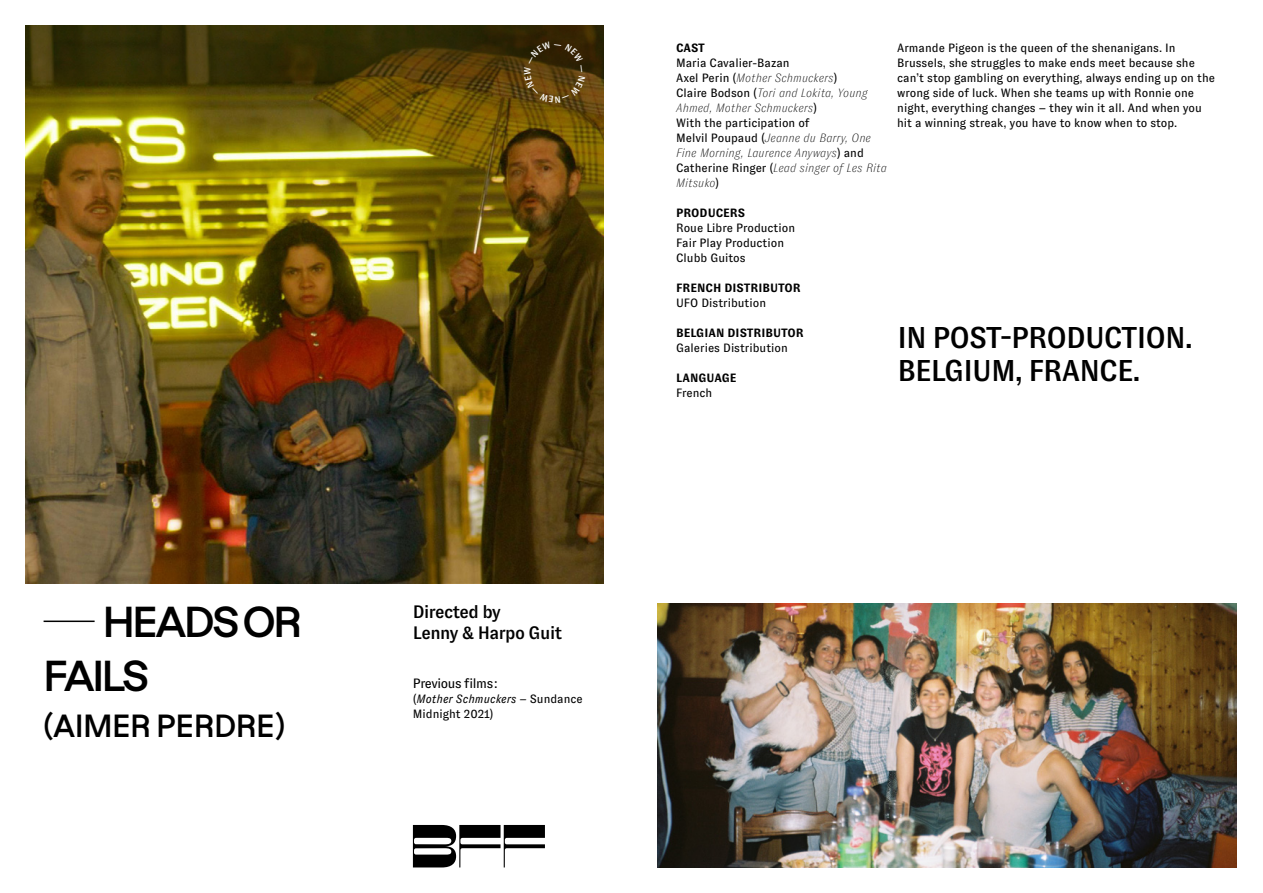
<style>
.page{position:relative;width:1263px;height:893px;background:#fff}
.page>*{position:absolute;margin:0;border:0;box-sizing:border-box;transform-origin:0 0}
.t1{font:600 40.5px/54px "Dazzed";letter-spacing:-.06em;color:#000}
.t2{font:500 30px/33px "GT Zirkon";letter-spacing:-.03em;color:#000}
.t3{font:600 30px "Dazzed";color:#000;scale:.96 1}
.t4{font:500 18px/21px "GT Zirkon";letter-spacing:-.03em;color:#000}
.t5{font:13.5px "GT Zirkon";letter-spacing:-.03em;color:#000}
.t6{font:12px/15px "GT Zirkon";color:#000}
.t7{font:italic 100 12px/15px "GT Zirkon";color:#000}
.t8{font:700 12px "GT Zirkon";color:#000}
.s1{font-style:italic}
.s2{font-weight:400;font-style:normal}
</style>
<div class="page">
<hr style="left:44px;top:621px;width:51px;height:1px;background:#000">
<img style="left:26px;top:26px;width:578px;height:558px">
<img style="left:657px;top:604px;width:579px;height:263px">
<svg style="left:413px;top:825px;width:132px;height:42px"></svg>
<svg style="left:524px;top:42px;width:61px;height:61px;background:#4e3609"></svg>
<h1 class="t1" style="left:44px;top:590px;width:260px;text-indent:59px">HEADS OR<br>FAILS</h1>
<h2 class="t3" style="left:44px;top:701px;width:252px">(AIMER PERDRE)</h2>
<h3 class="t4" style="left:413px;top:601px;width:151px">Directed by<br>Lenny &amp; Harpo Guit</h3>
<p class="t5" style="left:413px;top:676px;width:86px">Previous films:</p>
<p class="t6" style="left:413px;top:692px;width:171px">(<span class="s1">Mother Schmuckers –</span> Sundance<br>Midnight 2021)</p>
<p class="t8" style="left:676px;top:41px;width:30px">CAST</p>
<p class="t7" style="left:676px;top:56px;width:212px"><span class="s2">Maria Cavalier-Bazan<br>Axel Perin (</span>Mother Schmuckers<span class="s2">)<br>Claire Bodson (</span>Tori and Lokita, Young<br>Ahmed, Mother Schmuckers<span class="s2">)<br>With the participation of<br>Melvil Poupaud (</span>Jeanne du Barry, One<br>Fine Morning, Laurence Anyways<span class="s2">) and<br>Catherine Ringer (</span>Lead singer of Les Rita<br>Mitsuko<span class="s2">)</span></p>
<p class="t8" style="left:676px;top:206px;width:71px">PRODUCERS</p>
<p class="t6" style="left:676px;top:220px;width:121px">Roue Libre Production<br>Fair Play Production<br>Clubb Guitos</p>
<p class="t8" style="left:676px;top:281px;width:126px">FRENCH DISTRIBUTOR</p>
<p class="t6" style="left:676px;top:295px;width:92px">UFO Distribution</p>
<p class="t8" style="left:676px;top:326px;width:129px">BELGIAN DISTRIBUTOR</p>
<p class="t6" style="left:676px;top:340px;width:113px">Galeries Distribution</p>
<p class="t8" style="left:676px;top:371px;width:62px">LANGUAGE</p>
<p class="t6" style="left:676px;top:385px;width:38px">French</p>
<p class="t6" style="left:897px;top:40px;width:319px">Armande Pigeon is the queen of the shenanigans. In Brussels, she struggles to make ends meet because she can’t stop gambling on everything, always ending up on the wrong side of luck. When she teams up with Ronnie one night, everything changes – they win it all. And when you hit a winning streak, you have to know when to stop.</p>
<h2 class="t2" style="left:897px;top:321px;width:297px">IN POST-PRODUCTION.<br>BELGIUM, FRANCE.</h2>
</div>
